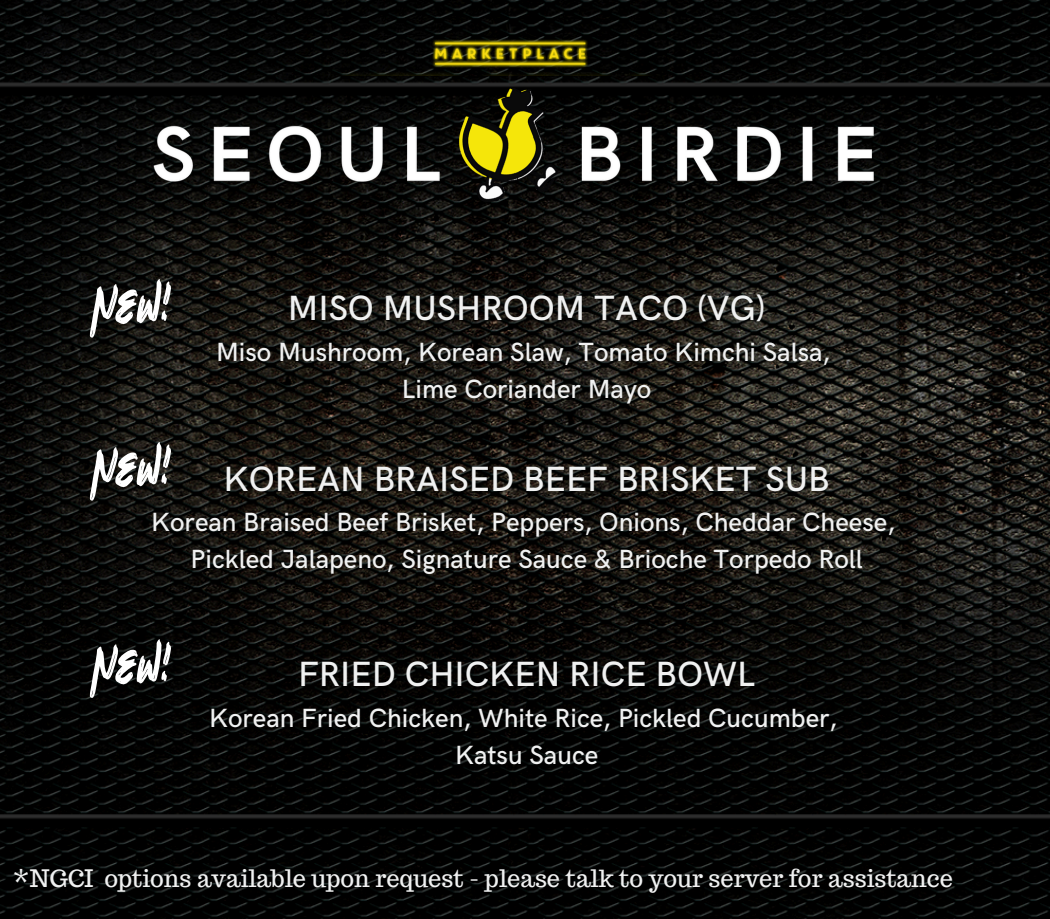
<style>
.page{position:relative;width:1050px;height:919px;background:#fff}
.page>*{position:absolute;margin:0;border:0;box-sizing:border-box;transform-origin:0 0}
.t1{font:500 35.18px "HK Grotesk";color:#f0f1f1}
.t2{font:500 26.43px/36.8px "HK Grotesk";color:#f0f1f1;text-align:center}
.t3{font:23.62px "Trocchi";color:#f0f1f1}
</style>
<div class="page">
<img style="left:0;top:0;width:1050px;height:918px">
<img style="left:131px;top:76px;width:788px;height:150px">
<svg style="left:90px;top:279px;width:82px;height:59px"></svg>
<svg style="left:90px;top:442px;width:82px;height:59px"></svg>
<svg style="left:90px;top:639px;width:82px;height:59px"></svg>
<img style="left:301px;top:18px;width:390px;height:58px">
<h1 class="t1" style="left:288px;top:288px;width:479px">MISO MUSHROOM TACO (VG)</h1>
<p class="t2" style="left:216px;top:334px;width:616px">Miso Mushroom, Korean Slaw, Tomato Kimchi Salsa,<br>Lime Coriander Mayo</p>
<h1 class="t1" style="left:224px;top:459px;width:608px">KOREAN BRAISED BEEF BRISKET SUB</h1>
<p class="t2" style="left:151px;top:505px;width:746px">Korean Braised Beef Brisket, Peppers, Onions, Cheddar Cheese,<br>Pickled Jalapeno, Signature Sauce &amp; Brioche Torpedo Roll</p>
<h1 class="t1" style="left:298px;top:654px;width:459px">FRIED CHICKEN RICE BOWL</h1>
<p class="t2" style="left:209px;top:701px;width:630px">Korean Fried Chicken, White Rice, Pickled Cucumber,<br>Katsu Sauce</p>
<p class="t3" style="left:13px;top:863px;width:942px">*NGCI options available upon request - please talk to your server for assistance</p>
</div>
